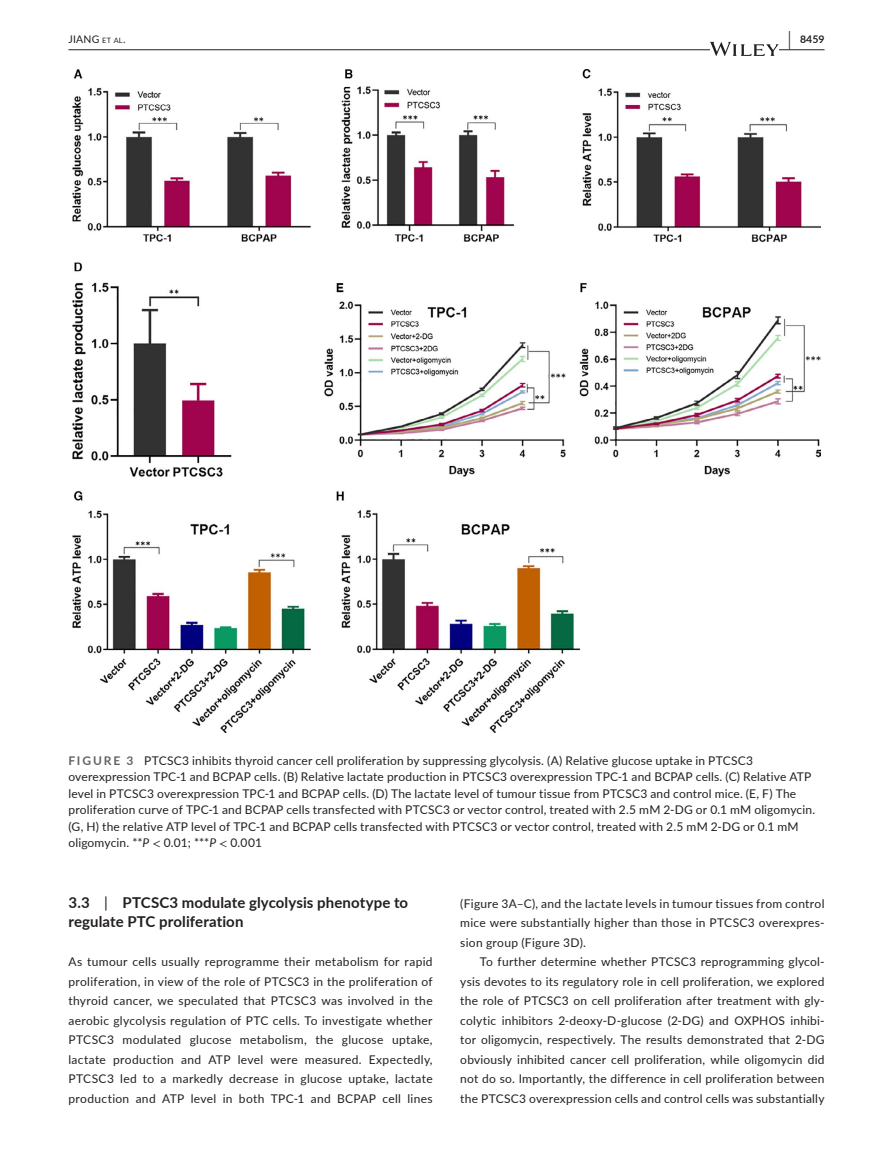
<style>
.page{position:relative;width:893px;height:1174px;background:#fff}
.page>*{position:absolute;margin:0;border:0;box-sizing:border-box;transform-origin:0 0}
.t1{font:700 15px/19.5px "Lato";letter-spacing:.005em;color:#231f20}
.t2{font:12px/19.5px "Lato";letter-spacing:.015em;color:#231f20;text-align:justify}
.t3{font:10.5px "Lato";letter-spacing:.02em;color:#231f20}
.t4{font:700 10.5px "Lato";color:#231f20}
.s1{font-size:7.35px}
.s2{font-size:19.5px}
.s3{font-weight:700;color:#636366}
.s4{font-style:italic}
.s5{font-family:"STIX"}
.s6{font-weight:400}
</style>
<div class="page">
<hr style="left:68px;top:49px;width:756px;height:1px;background:#231f20">
<svg style="left:710px;top:42px;width:69px;height:14px"></svg>
<img style="left:73px;top:69px;width:747px;height:663px">
<p class="t3" style="left:68px;top:31px;width:59px">JIANG <span class="s1">et al</span>.</p>
<p class="t4" style="left:789px;top:31px;width:37px"><span class="s2">|</span> 8459</p>
<p class="t2" style="left:68px;top:751px;width:748px;line-height:16.5px;text-align:left"><span class="s3">FIGURE 3</span> PTCSC3 inhibits thyroid cancer cell proliferation by suppressing glycolysis. (A) Relative glucose uptake in PTCSC3 overexpression TPC-1 and BCPAP cells. (B) Relative lactate production in PTCSC3 overexpression TPC-1 and BCPAP cells. (C) Relative ATP level in PTCSC3 overexpression TPC-1 and BCPAP cells. (D) The lactate level of tumour tissue from PTCSC3 and control mice. (E, F) The proliferation curve of TPC-1 and BCPAP cells transfected with PTCSC3 or vector control, treated with 2.5 mM 2-DG or 0.1 mM oligomycin. (G, H) the relative ATP level of TPC-1 and BCPAP cells transfected with PTCSC3 or vector control, treated with 2.5 mM 2-DG or 0.1 mM oligomycin. **<span class="s4">P</span> <span class="s5">&lt;</span> 0.01; ***<span class="s4">P</span> <span class="s5">&lt;</span> 0.001</p>
<p class="t1" style="left:68px;top:892px;width:341px">3.3 <span class="s6">|</span> PTCSC3 modulate glycolysis phenotype to regulate PTC proliferation</p>
<p class="t2" style="left:68px;top:951px;width:366px">As tumour cells usually reprogramme their metabolism for rapid proliferation, in view of the role of PTCSC3 in the proliferation of thyroid cancer, we speculated that PTCSC3 was involved in the aerobic glycolysis regulation of PTC cells. To investigate whether PTCSC3 modulated glucose metabolism, the glucose uptake, lactate production and ATP level were measured. Expectedly, PTCSC3 led to a markedly decrease in glucose uptake, lactate production and ATP level in both TPC-1 and BCPAP cell lines</p>
<p class="t2" style="left:460px;top:893px;width:366px">(Figure 3A–C), and the lactate levels in tumour tissues from control mice were substantially higher than those in PTCSC3 overexpres&shy;sion group (Figure 3D).</p>
<p class="t2" style="left:460px;top:951px;width:366px;text-indent:20px">To further determine whether PTCSC3 reprogramming glycol&shy;ysis devotes to its regulatory role in cell proliferation, we explored the role of PTCSC3 on cell proliferation after treatment with gly&shy;colytic inhibitors 2-deoxy-D-glucose (2-DG) and OXPHOS inhibi&shy;tor oligomycin, respectively. The results demonstrated that 2-DG obviously inhibited cancer cell proliferation, while oligomycin did not do so. Importantly, the difference in cell proliferation between the PTCSC3 overexpression cells and control cells was substantially</p>
</div>
